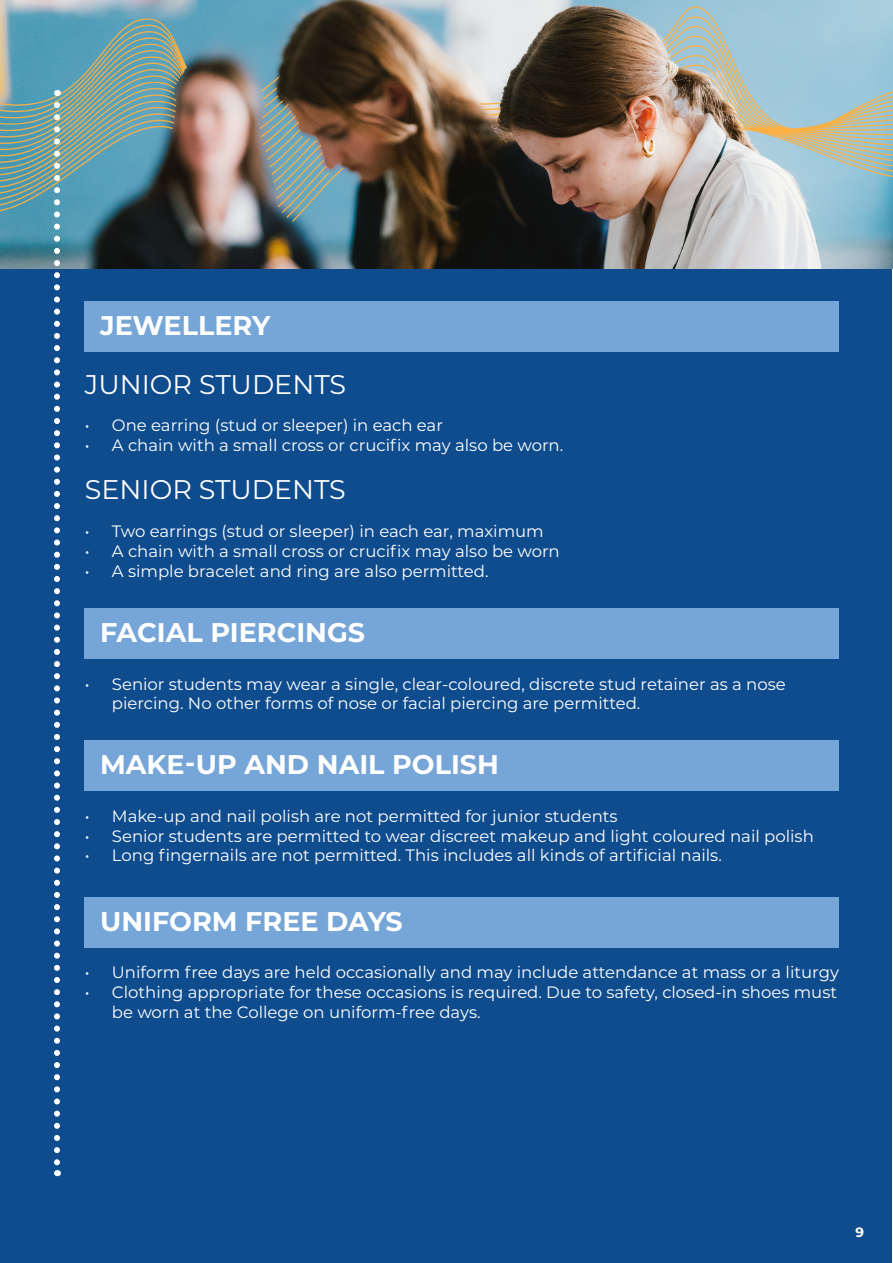
<style>
.page{position:relative;width:893px;height:1263px;background:#fff}
.page>*{position:absolute;margin:0;border:0;box-sizing:border-box;transform-origin:0 0}
.t1{font:700 27px "Montserrat";color:#fff}
.t2{font:27px "Montserrat";color:#fff}
.t3{font:16.5px/19.8px "Montserrat";color:#fff}
.t4{font:700 13.5px "Montserrat";color:#fff}
</style>
<div class="page">
<div style="left:0;top:0;width:892px;height:1263px;background:#0f4c8e"></div>
<img style="left:0;top:0;width:893px;height:268px">
<svg style="left:54px;top:105px;width:6px;height:1071px"></svg>
<div style="left:85px;top:302px;width:754px;height:50px;background:#76a5d7"></div>
<div style="left:85px;top:609px;width:754px;height:50px;background:#76a5d7"></div>
<div style="left:85px;top:741px;width:754px;height:50px;background:#76a5d7"></div>
<div style="left:85px;top:897px;width:754px;height:50px;background:#76a5d7"></div>
<p class="t1" style="left:100px;top:306px;width:172px">JEWELLERY</p>
<p class="t2" style="left:85px;top:366px;width:263px">JUNIOR STUDENTS</p>
<p class="t3" style="left:85px;top:415px;width:360px">• One earring (stud or sleeper) in each ear</p>
<p class="t3" style="left:85px;top:435px;width:480px">• A chain with a small cross or crucifix may also be worn.</p>
<p class="t2" style="left:85px;top:471px;width:262px">SENIOR STUDENTS</p>
<p class="t3" style="left:85px;top:521px;width:460px">• Two earrings (stud or sleeper) in each ear, maximum</p>
<p class="t3" style="left:85px;top:541px;width:476px">• A chain with a small cross or crucifix may also be worn</p>
<p class="t3" style="left:85px;top:561px;width:405px">• A simple bracelet and ring are also permitted.</p>
<p class="t1" style="left:100px;top:613px;width:266px">FACIAL PIERCINGS</p>
<p class="t3" style="left:112px;top:673px;width:675px;text-indent:-27px">• Senior students may wear a single, clear-coloured, discrete stud retainer as a nose piercing. No other forms of nose or facial piercing are permitted.</p>
<p class="t1" style="left:100px;top:745px;width:400px">MAKE-UP AND NAIL POLISH</p>
<p class="t3" style="left:85px;top:805px;width:534px">• Make-up and nail polish are not permitted for junior students</p>
<p class="t3" style="left:85px;top:825px;width:730px">• Senior students are permitted to wear discreet makeup and light coloured nail polish</p>
<p class="t3" style="left:85px;top:845px;width:638px">• Long fingernails are not permitted. This includes all kinds of artificial nails.</p>
<p class="t1" style="left:100px;top:902px;width:304px">UNIFORM FREE DAYS</p>
<p class="t3" style="left:85px;top:962px;width:756px">• Uniform free days are held occasionally and may include attendance at mass or a liturgy</p>
<p class="t3" style="left:112px;top:982px;width:727px;text-indent:-27px">• Clothing appropriate for these occasions is required. Due to safety, closed-in shoes must be worn at the College on uniform-free days.</p>
<p class="t4" style="left:855px;top:1223px;width:10px">9</p>
</div>
